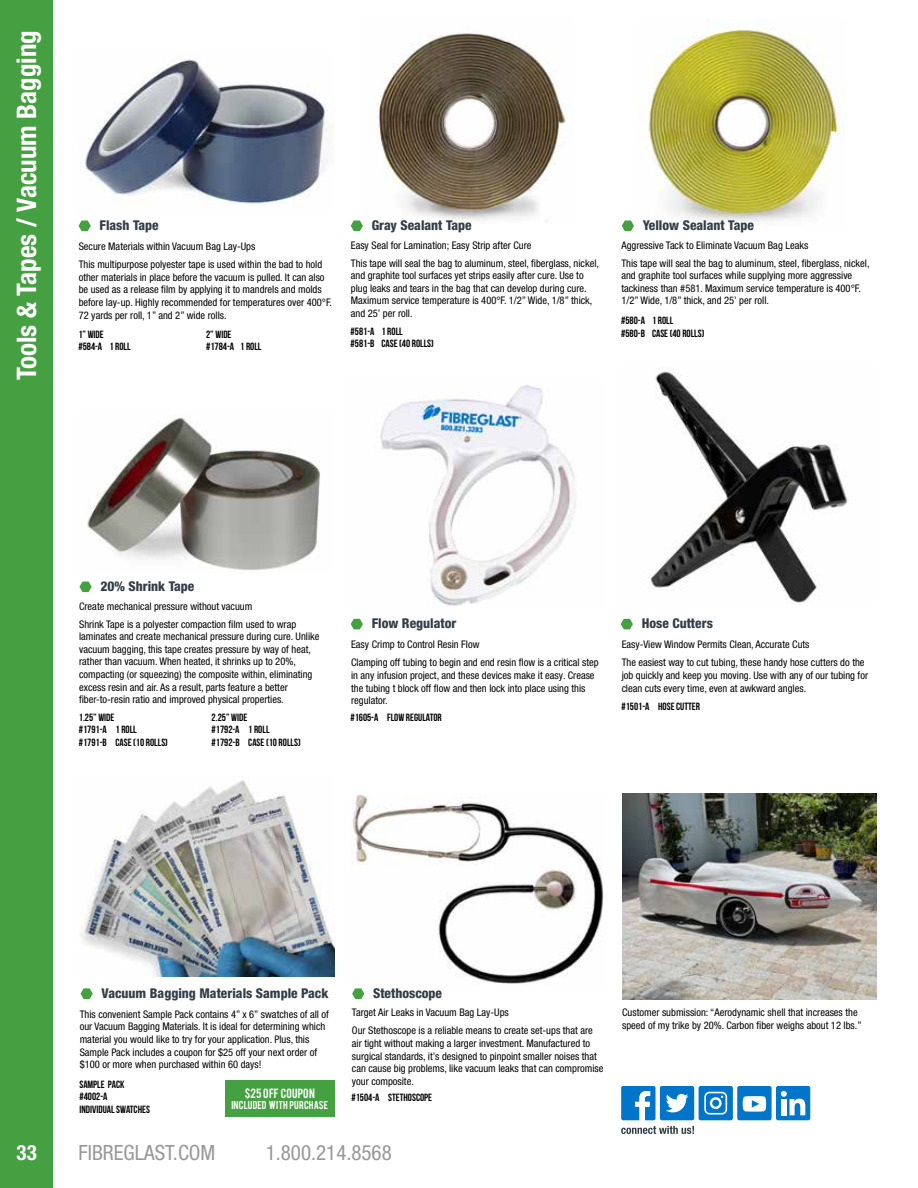
<style>
.page{position:relative;width:918px;height:1188px;background:#fff}
.page>*{position:absolute;margin:0;border:0;box-sizing:border-box;transform-origin:0 0}
.t1{font:700 condensed 27px "Helvetica Neue LT Pro";color:#fff}
.t2{font:condensed 21px "Helvetica Neue LT Pro";color:#98989a}
.t3{font:700 condensed 21px "Helvetica Neue LT Pro";color:#fff}
.t4{font:800 condensed 13.5px "Helvetica Neue LT Pro";color:#323e48}
.t5{font:condensed 10.5px/12.6px "Helvetica Neue LT Pro";color:#000}
.t6{font:10.5px/12.6px "Bebas Neue";color:#000}
.t7{font:10.5px "Bebas";letter-spacing:.02em;color:#fff}
.t8{font:9px "Bebas";letter-spacing:.02em;color:#fff}
</style>
<div class="page">
<div style="left:0;top:0;width:53px;height:1188px;background:#45a041"></div>
<img style="left:80px;top:52px;width:254px;height:152px">
<img style="left:378px;top:33px;width:188px;height:189px">
<img style="left:639px;top:19px;width:205px;height:206px">
<img style="left:87px;top:417px;width:233px;height:153px">
<img style="left:380px;top:385px;width:196px;height:221px">
<img style="left:647px;top:368px;width:201px;height:236px">
<svg style="left:621px;top:619px;width:12px;height:10px"></svg>
<svg style="left:351px;top:619px;width:12px;height:10px"></svg>
<svg style="left:79px;top:582px;width:13px;height:10px"></svg>
<svg style="left:79px;top:221px;width:12px;height:10px"></svg>
<svg style="left:351px;top:221px;width:12px;height:10px"></svg>
<svg style="left:622px;top:221px;width:12px;height:10px"></svg>
<div style="left:225px;top:1080px;width:110px;height:36px;background:#45a041"></div>
<img style="left:79px;top:780px;width:255px;height:196px">
<svg style="left:81px;top:988px;width:12px;height:11px"></svg>
<img style="left:352px;top:794px;width:252px;height:190px">
<svg style="left:352px;top:988px;width:12px;height:11px"></svg>
<svg style="left:621px;top:1126px;width:73px;height:8px"></svg>
<svg style="left:621px;top:1086px;width:35px;height:34px"></svg>
<div style="left:660px;top:1086px;width:34px;height:34px;background:#0075c9;border-radius:2px"></div>
<div style="left:737px;top:1086px;width:35px;height:34px;background:#0075c9;border-radius:2px"></div>
<div style="left:699px;top:1086px;width:34px;height:34px;background:#0075c9;border-radius:2px"></div>
<svg style="left:666px;top:1094px;width:22px;height:18px"></svg>
<svg style="left:743px;top:1096px;width:23px;height:16px"></svg>
<svg style="left:704px;top:1092px;width:23px;height:23px"></svg>
<div style="left:776px;top:1086px;width:34px;height:34px;background:#0075c9;border-radius:2px"></div>
<svg style="left:781px;top:1091px;width:24px;height:24px"></svg>
<img style="left:622px;top:794px;width:254px;height:205px">
<h1 class="t1" style="left:10px;top:380px;width:351px;rotate:-90deg">Tools &amp; Tapes / Vacuum Bagging</h1>
<p class="t4" style="left:100px;top:217px;width:61px">Flash Tape</p>
<p class="t5" style="left:79px;top:237px;width:245px;line-height:18px">Secure Materials within Vacuum Bag Lay-Ups<br>This multipurpose polyester tape is used within the bad to hold</p>
<p class="t5" style="left:79px;top:271px;width:255px">other materials in place before the vacuum is pulled. It can also be used as a release film by applying it to mandrels and molds before lay-up. Highly recommended for temperatures over 400°F.<br>72 yards per roll, 1” and 2” wide rolls.</p>
<p class="t6" style="left:78px;top:328px;width:54px">1” WIDE<br>#584-A 1 ROLL</p>
<p class="t6" style="left:206px;top:328px;width:57px">2” WIDE #1784-A 1 ROLL</p>
<p class="t4" style="left:372px;top:217px;width:102px">Gray Sealant Tape</p>
<p class="t5" style="left:351px;top:236px;width:250px;line-height:18px">Easy Seal for Lamination; Easy Strip after Cure<br>This tape will seal the bag to aluminum, steel, fiberglass, nickel,</p>
<p class="t5" style="left:351px;top:269px;width:243px">and graphite tool surfaces yet strips easily after cure. Use to plug leaks and tears in the bag that can develop during cure.<br>Maximum service temperature is 400°F. 1/2” Wide, 1/8” thick, and 25’ per roll.</p>
<p class="t6" style="left:351px;top:324px;width:25px">#581-A #581-B</p>
<p class="t6" style="left:382px;top:324px;width:54px">1 ROLL<br>CASE (40 ROLLS)</p>
<p class="t4" style="left:643px;top:217px;width:113px">Yellow Sealant Tape</p>
<p class="t5" style="left:621px;top:236px;width:250px;line-height:18px">Aggressive Tack to Eliminate Vacuum Bag Leaks<br>This tape will seal the bag to aluminum, steel, fiberglass, nickel,</p>
<p class="t5" style="left:621px;top:269px;width:241px">and graphite tool surfaces while supplying more aggressive tackiness than #581. Maximum service temperature is 400°F.<br>1/2” Wide, 1/8” thick, and 25’ per roll.</p>
<p class="t6" style="left:621px;top:314px;width:25px">#580-A #580-B</p>
<p class="t6" style="left:652px;top:314px;width:54px">1 ROLL<br>CASE (40 ROLLS)</p>
<p class="t4" style="left:100px;top:578px;width:96px">20% Shrink Tape</p>
<p class="t5" style="left:79px;top:597px;width:219px;line-height:18px">Create mechanical pressure without vacuum<br>Shrink Tape is a polyester compaction film used to wrap</p>
<p class="t5" style="left:79px;top:630px;width:242px">laminates and create mechanical pressure during cure. Unlike vacuum bagging, this tape creates pressure by way of heat, rather than vacuum. When heated, it shrinks up to 20%, compacting (or squeezing) the composite within, eliminating excess resin and air. As a result, parts feature a better fiber-to-resin ratio and improved physical properties.</p>
<p class="t6" style="left:79px;top:710px;width:37px">1.25” WIDE #1791-A #1791-B</p>
<p class="t6" style="left:212px;top:710px;width:37px">2.25” WIDE #1792-A #1792-B</p>
<p class="t6" style="left:248px;top:723px;width:54px">1 ROLL<br>CASE (10 ROLLS)</p>
<p class="t6" style="left:116px;top:723px;width:54px">1 ROLL<br>CASE (10 ROLLS)</p>
<p class="t4" style="left:372px;top:615px;width:86px">Flow Regulator</p>
<p class="t5" style="left:351px;top:636px;width:249px;line-height:18px">Easy Crimp to Control Resin Flow<br>Clamping off tubing to begin and end resin flow is a critical step</p>
<p class="t5" style="left:351px;top:669px;width:245px">in any infusion project, and these devices make it easy. Crease the tubing t block off flow and then lock into place using this regulator.</p>
<p class="t6" style="left:350px;top:711px;width:93px">#1605-A FLOW REGULATOR</p>
<p class="t4" style="left:642px;top:615px;width:73px">Hose Cutters</p>
<p class="t5" style="left:622px;top:636px;width:244px;line-height:18px">Easy-View Window Permits Clean, Accurate Cuts<br>The easiest way to cut tubing, these handy hose cutters do the</p>
<p class="t5" style="left:622px;top:669px;width:248px">job quickly and keep you moving. Use with any of our tubing for clean cuts every time, even at awkward angles.</p>
<p class="t6" style="left:621px;top:700px;width:80px">#1501-A HOSE CUTTER</p>
<p class="t4" style="left:102px;top:985px;width:228px">Vacuum Bagging Materials Sample Pack</p>
<p class="t5" style="left:80px;top:1008px;width:251px">This convenient Sample Pack contains 4” x 6” swatches of all of our Vacuum Bagging Materials. It is ideal for determining which material you would like to try for your application. Plus, this Sample Pack includes a coupon for $25 off your next order of $100 or more when purchased within 60 days!</p>
<p class="t6" style="left:79px;top:1078px;width:72px">SAMPLE PACK #4002-A<br>INDIVIDUAL SWATCHES</p>
<p class="t7" style="left:245px;top:1086px;width:72px">$25 OFF COUPON</p>
<p class="t8" style="left:231px;top:1098px;width:98px">INCLUDED WITH PURCHASE</p>
<p class="t4" style="left:373px;top:985px;width:70px">Stethoscope</p>
<p class="t5" style="left:352px;top:1004px;width:242px;line-height:18px">Target Air Leaks in Vacuum Bag Lay-Ups<br>Our Stethoscope is a reliable means to create set-ups that are</p>
<p class="t5" style="left:352px;top:1037px;width:253px">air tight without making a larger investment. Manufactured to surgical standards, it’s designed to pinpoint smaller noises that can cause big problems, like vacuum leaks that can compromise your composite.</p>
<p class="t6" style="left:352px;top:1091px;width:82px">#1504-A STETHOSCOPE</p>
<h2 class="t3" style="left:17px;top:1140px;width:22px">33</h2>
<h2 class="t2" style="left:78px;top:1140px;width:138px">FIBREGLAST.COM</h2>
<h2 class="t2" style="left:266px;top:1140px;width:127px">1.800.214.8568</h2>
<p class="t5" style="left:622px;top:1006px;width:241px">Customer submission: “Aerodynamic shell that increases the speed of my trike by 20%. Carbon fiber weighs about 12 lbs.”</p>
</div>
